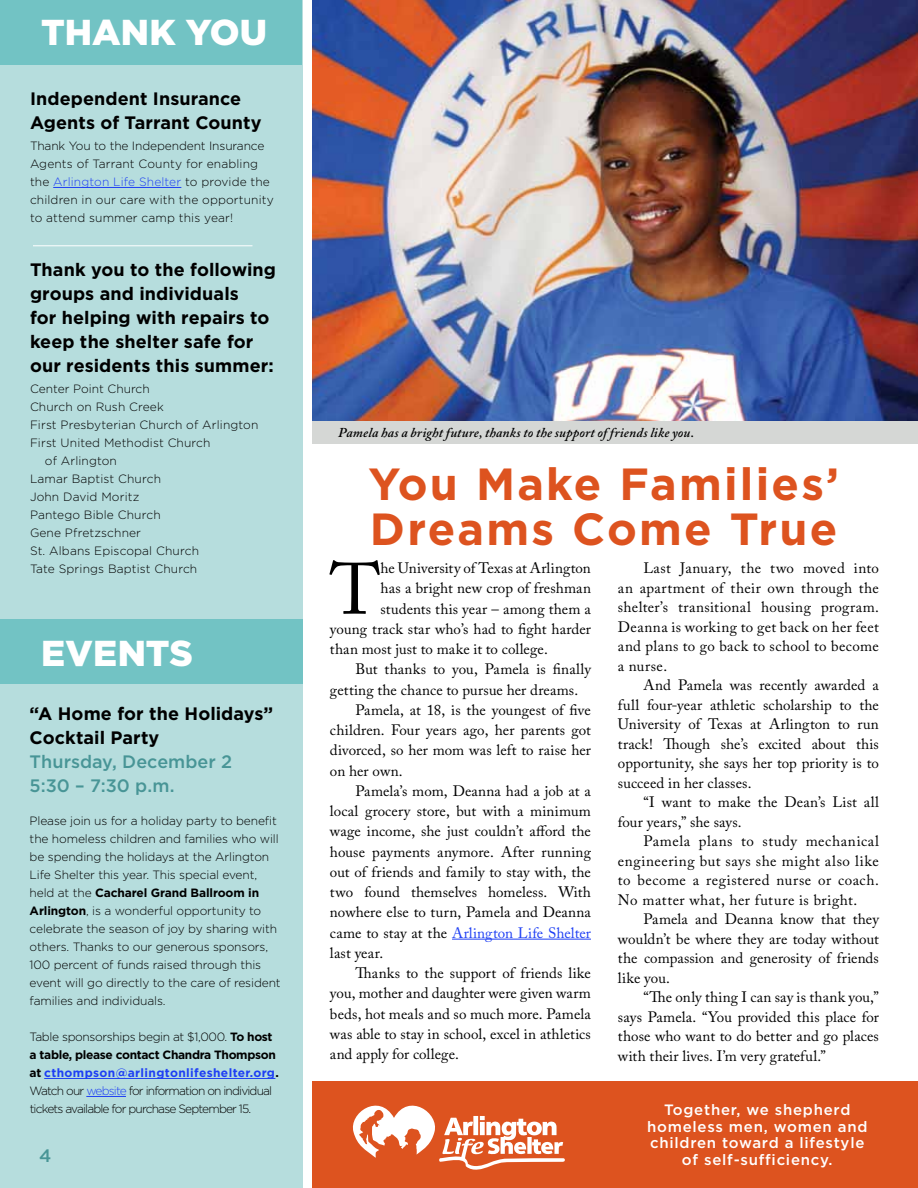
<style>
.page{position:relative;width:918px;height:1188px;background:#fff}
.page>*{position:absolute;margin:0;border:0;box-sizing:border-box;transform-origin:0 0}
.t1{font:72px "Adobe Caslon Pro";color:#000}
.t2{font:700 45px/45px "Gotham HTF";letter-spacing:.05em;color:#dd531f}
.t3{font:900 36px "Gotham HTF";color:#fff}
.t4{font:700 18px/24px "Gotham HTF";letter-spacing:.005em;color:#000}
.t5{font:500 18px/24px "Gotham HTF";color:#489596}
.t6{font:15px/19.5px "Adobe Caslon Pro";letter-spacing:.005em;color:#000;text-align:justify}
.t7{font:500 15px/16.5px "Gotham HTF";letter-spacing:.05em;color:#fff;text-align:center}
.t8{font:15px "Adobe Caslon Pro";letter-spacing:.005em;color:#1e3ff4}
.t9{font:italic 600 13.5px "Adobe Caslon Pro";letter-spacing:.01em;color:#000}
.t10{font:300 12px/18px "Gotham HTF";letter-spacing:-.01em;color:#000}
.t11{font:300 12px/18px "Gotham HTF";letter-spacing:.01em;color:#000}
.t12{font:300 12px/18px "Gotham HTF";letter-spacing:-.07em;color:#000}
.s1{color:#1e3ff4}
.s2{font-weight:700}
.s3{font-weight:700;color:#1e3ff4}
.s4{color:#000}
</style>
<div class="page">
<div style="left:0;top:0;width:303px;height:1188px;background:#b6dddd"></div>
<div style="left:312px;top:1082px;width:606px;height:106px;background:#dd531f"></div>
<hr style="left:452px;top:939px;width:139px;height:1px;background:#1e3ff4">
<div style="left:312px;top:421px;width:606px;height:23px;background:#d5d7d5"></div>
<div style="left:0;top:0;width:302px;height:64px;background:#72c3c4"></div>
<div style="left:0;top:619px;width:303px;height:64px;background:#72c3c4"></div>
<hr style="left:53px;top:187px;width:128px;height:1px;background:#1e3ff4">
<hr style="left:44px;top:1078px;width:231px;height:1px;background:#1e3ff4">
<hr style="left:86px;top:1096px;width:40px;height:1px;background:#1e3ff4">
<svg style="left:352px;top:1105px;width:213px;height:65px"></svg>
<hr style="left:33px;top:245px;width:219px;height:1px;background:#fff">
<img style="left:312px;top:0;width:606px;height:421px">
<h3 class="t3" style="left:41px;top:11px;width:228px">THANK YOU</h3>
<p class="t4" style="left:30px;top:86px;width:233px">Independent Insurance<br>Agents of Tarrant County</p>
<p class="t11" style="left:30px;top:136px;width:245px">Thank You to the Independent Insurance Agents of Tarrant County for enabling the <span class="s1">Arlington Life Shelter</span> to provide the children in our care with the opportunity to attend summer camp this year!</p>
<p class="t4" style="left:30px;top:257px;width:247px">Thank you to the following groups and individuals<br>for helping with repairs to keep the shelter safe for our residents this summer:</p>
<p class="t10" style="left:30px;top:379px;width:121px">Center Point Church</p>
<p class="t11" style="left:30px;top:397px;width:135px">Church on Rush Creek</p>
<p class="t11" style="left:30px;top:415px;width:230px">First Presbyterian Church of Arlington</p>
<p class="t11" style="left:30px;top:433px;width:182px">First United Methodist Church</p>
<p class="t11" style="left:45px;top:451px;width:74px">of Arlington</p>
<p class="t11" style="left:30px;top:469px;width:133px">Lamar Baptist Church</p>
<p class="t11" style="left:30px;top:487px;width:111px">John David Moritz</p>
<p class="t11" style="left:30px;top:505px;width:132px">Pantego Bible Church</p>
<p class="t11" style="left:30px;top:523px;width:113px">Gene Pfretzschner</p>
<p class="t11" style="left:30px;top:541px;width:171px">St. Albans Episcopal Church</p>
<p class="t11" style="left:30px;top:559px;width:169px">Tate Springs Baptist Church</p>
<h3 class="t3" style="left:41px;top:632px;width:153px">EVENTS</h3>
<p class="t4" style="left:30px;top:702px;width:245px">“A Home for the Holidays”<br>Cocktail Party</p>
<p class="t5" style="left:30px;top:750px;width:204px">Thursday, December 2<br>5:30 – 7:30 p.m.</p>
<p class="t10" style="left:30px;top:811px;width:253px">Please join us for a holiday party to benefit the homeless children and families who will be spending the holidays at the Arlington Life Shelter this year. This special event, held at the <span class="s2">Cacharel Grand Ballroom in Arlington</span>, is a wonderful opportunity to celebrate the season of joy by sharing with others. Thanks to our generous sponsors, 100 percent of funds raised through this event will go directly to the care of resident families and individuals.</p>
<p class="t12" style="left:30px;top:1027px;width:251px">Table sponsorships begin at $1,000. <span class="s2">To host a table, please contact Chandra Thompson at</span> <span class="s3">cthompson@arlingtonlifeshelter.org</span><span class="s2">.<br></span>Watch our <span class="s1">website</span> for information on individual tickets available for purchase September 15.</p>
<p class="t5" style="left:39px;top:1144px;width:14px">4</p>
<p class="t9" style="left:338px;top:425px;width:357px">Pamela has a bright future, thanks to the support of friends like you.</p>
<h2 class="t2" style="left:368px;top:460px;width:472px">You Make Families’<br>Dreams Come True</h2>
<h1 class="t1" style="left:330px;top:547px;width:52px">T</h1>
<p class="t6" style="left:381px;top:558px;width:212px">he University of Texas at Arlington</p>
<p class="t6" style="left:381px;top:578px;width:212px">has a bright new crop of freshman</p>
<p class="t6" style="left:381px;top:599px;width:212px">students this year – among them a</p>
<p class="t6" style="left:330px;top:619px;width:262px">young track star who’s had to fight harder</p>
<p class="t6" style="left:330px;top:639px;width:219px">than most just to make it to college.</p>
<p class="t6" style="left:355px;top:659px;width:237px">But thanks to you, Pamela is finally</p>
<p class="t6" style="left:330px;top:680px;width:250px">getting the chance to pursue her dreams.</p>
<p class="t6" style="left:355px;top:700px;width:237px">Pamela, at 18, is the youngest of five</p>
<p class="t6" style="left:330px;top:720px;width:262px">children. Four years ago, her parents got</p>
<p class="t6" style="left:330px;top:740px;width:263px">divorced, so her mom was left to raise her</p>
<p class="t6" style="left:330px;top:761px;width:74px">on her own.</p>
<p class="t6" style="left:355px;top:781px;width:237px">Pamela’s mom, Deanna had a job at a</p>
<p class="t6" style="left:330px;top:801px;width:262px">local grocery store, but with a minimum</p>
<p class="t6" style="left:330px;top:821px;width:262px">wage income, she just couldn’t afford the</p>
<p class="t6" style="left:330px;top:842px;width:262px">house payments anymore. After running</p>
<p class="t6" style="left:330px;top:862px;width:262px">out of friends and family to stay with, the</p>
<p class="t6" style="left:330px;top:882px;width:262px">two found themselves homeless. With</p>
<p class="t6" style="left:330px;top:902px;width:262px">nowhere else to turn, Pamela and Deanna</p>
<p class="t8" style="left:330px;top:924px;width:262px"><span class="s4">came to stay at the</span> Arlington Life Shelter</p>
<p class="t6" style="left:330px;top:943px;width:55px">last year.</p>
<p class="t6" style="left:355px;top:963px;width:237px">Thanks to the support of friends like</p>
<p class="t6" style="left:330px;top:983px;width:262px">you, mother and daughter were given warm</p>
<p class="t6" style="left:330px;top:1004px;width:262px">beds, hot meals and so much more. Pamela</p>
<p class="t6" style="left:330px;top:1024px;width:262px">was able to stay in school, excel in athletics</p>
<p class="t6" style="left:330px;top:1044px;width:130px">and apply for college.</p>
<p class="t6" style="left:618px;top:558px;width:263px;text-indent:25px">Last January, the two moved into an apartment of their own through the shelter’s transitional housing program.<br>Deanna is working to get back on her feet and plans to go back to school to become a nurse.</p>
<p class="t6" style="left:618px;top:675px;width:263px;text-indent:25px">And Pamela was recently awarded a full four-year athletic scholarship to the University of Texas at Arlington to run track! Though she’s excited about this opportunity, she says her top priority is to succeed in her classes.</p>
<p class="t6" style="left:618px;top:792px;width:262px;text-indent:25px">“I want to make the Dean’s List all four years,” she says.</p>
<p class="t6" style="left:618px;top:831px;width:263px;text-indent:25px">Pamela plans to study mechanical engineering but says she might also like to become a registered nurse or coach.<br>No matter what, her future is bright.</p>
<p class="t6" style="left:618px;top:909px;width:262px;text-indent:25px">Pamela and Deanna know that they wouldn’t be where they are today without the compassion and generosity of friends like you.</p>
<p class="t6" style="left:618px;top:987px;width:263px;text-indent:25px">“The only thing I can say is thank you,” says Pamela. “You provided this place for those who want to do better and go places with their lives. I’m very grateful.”</p>
<p class="t7" style="left:647px;top:1102px;width:222px">Together, we shepherd homeless men, women and children toward a lifestyle of self-sufficiency.</p>
</div>
